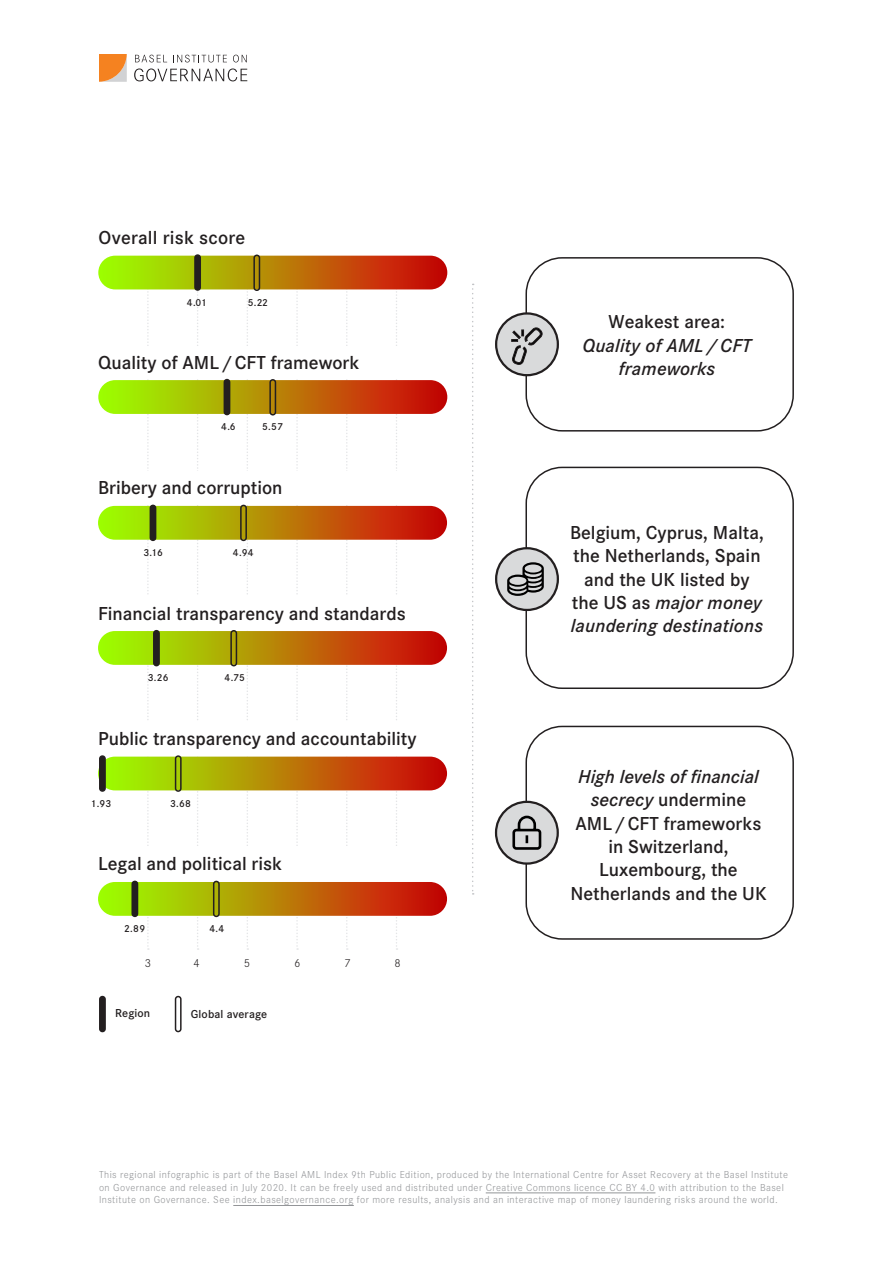
<style>
.page{position:relative;width:893px;height:1263px;background:#fff}
.page>*{position:absolute;margin:0;border:0;box-sizing:border-box;transform-origin:0 0}
.t1{font:600 19.5px/23.4px "Corporate S";color:#231f20;text-align:center}
.t2{font:italic 600 19.5px/23.4px "Corporate S";letter-spacing:.01em;color:#231f20;text-align:center}
.t3{font:600 12px "Corporate S";letter-spacing:.01em;color:#231f20}
.t4{font:300 12px "Corporate S";color:#231f20}
.t5{font:300 10.5px/12.6px "Corporate S";letter-spacing:.04em;color:#939598}
.t6{font:600 10.5px "Corporate S";letter-spacing:.02em;color:#231f20}
.s1{font-style:italic}
</style>
<div class="page">
<svg style="left:99px;top:54px;width:28px;height:28px"></svg>
<svg style="left:135px;top:55px;width:32px;height:7px"></svg>
<svg style="left:173px;top:55px;width:54px;height:7px"></svg>
<svg style="left:233px;top:55px;width:14px;height:7px"></svg>
<svg style="left:134px;top:68px;width:113px;height:13px"></svg>
<svg style="left:147px;top:289px;width:2px;height:661px"></svg>
<svg style="left:247px;top:289px;width:1px;height:661px"></svg>
<svg style="left:296px;top:289px;width:2px;height:661px"></svg>
<svg style="left:346px;top:289px;width:2px;height:661px"></svg>
<svg style="left:396px;top:289px;width:1px;height:661px"></svg>
<svg style="left:197px;top:291px;width:2px;height:659px"></svg>
<div style="left:525px;top:467px;width:269px;height:222px;border:2px solid #231f20;border-radius:36px"></div>
<div style="left:496px;top:548px;width:62px;height:62px;background:#d9dadb;border-radius:50%"></div>
<div style="left:495px;top:547px;width:64px;height:64px;border:2px solid #231f20;border-radius:50%"></div>
<svg style="left:507px;top:562px;width:37px;height:34px"></svg>
<div style="left:525px;top:726px;width:269px;height:214px;border:2px solid #231f20;border-radius:36px"></div>
<div style="left:496px;top:802px;width:62px;height:61px;background:#d9dadb;border-radius:50%"></div>
<div style="left:495px;top:801px;width:64px;height:64px;border:2px solid #231f20;border-radius:50%"></div>
<svg style="left:512px;top:815px;width:30px;height:35px"></svg>
<div style="left:525px;top:257px;width:269px;height:175px;border:2px solid #231f20;border-radius:36px"></div>
<div style="left:496px;top:313px;width:62px;height:62px;background:#d9dadb;border-radius:50%"></div>
<div style="left:495px;top:312px;width:64px;height:64px;border:2px solid #231f20;border-radius:50%"></div>
<svg style="left:511px;top:327px;width:32px;height:38px"></svg>
<div style="left:98px;top:256px;width:349px;height:33px;background:linear-gradient(to right,#9dff02,#cf010a);border-radius:17px"></div>
<div style="left:253px;top:255px;width:7px;height:36px;border:2px solid #231f20;border-radius:3px"></div>
<div style="left:195px;top:255px;width:5px;height:35px;background:#231f20;border-radius:3px"></div>
<div style="left:194px;top:254px;width:7px;height:37px;border:2px solid #231f20;border-radius:3px"></div>
<svg style="left:98px;top:380px;width:349px;height:34px;background:#b68407"></svg>
<div style="left:98px;top:346px;width:349px;height:33px;background:#fff"></div>
<div style="left:269px;top:379px;width:7px;height:36px;border:2px solid #231f20;border-radius:3px"></div>
<div style="left:224px;top:379px;width:6px;height:36px;border:2px solid #231f20;border-radius:3px"></div>
<div style="left:98px;top:506px;width:349px;height:34px;background:linear-gradient(to right,#9dff02,#cf020a);border-radius:17px"></div>
<div style="left:98px;top:471px;width:361px;height:34px;background:#fff"></div>
<div style="left:240px;top:505px;width:7px;height:36px;border:2px solid #231f20;border-radius:3px"></div>
<div style="left:150px;top:505px;width:6px;height:36px;border:2px solid #231f20;border-radius:3px"></div>
<div style="left:98px;top:631px;width:349px;height:34px;background:linear-gradient(to right,#9dff02,#cf010a);border-radius:17px"></div>
<div style="left:98px;top:596px;width:366px;height:34px;background:#fff"></div>
<div style="left:230px;top:630px;width:7px;height:36px;border:2px solid #231f20;border-radius:3px"></div>
<div style="left:154px;top:631px;width:5px;height:35px;background:#231f20;border-radius:3px"></div>
<div style="left:153px;top:630px;width:7px;height:36px;border:2px solid #231f20;border-radius:3px"></div>
<div style="left:98px;top:757px;width:349px;height:33px;background:linear-gradient(to right,#9dff02,#cf000a);border-radius:17px"></div>
<div style="left:98px;top:721px;width:364px;height:34px;background:#fff"></div>
<div style="left:175px;top:755px;width:7px;height:37px;border:2px solid #231f20;border-radius:3px"></div>
<div style="left:100px;top:756px;width:5px;height:35px;background:#231f20;border-radius:3px"></div>
<div style="left:99px;top:755px;width:7px;height:37px;border:2px solid #231f20;border-radius:3px"></div>
<div style="left:98px;top:882px;width:349px;height:34px;background:linear-gradient(to right,#9dff02,#cf020a);border-radius:17px"></div>
<div style="left:98px;top:846px;width:353px;height:35px;background:#fff"></div>
<div style="left:213px;top:881px;width:7px;height:36px;border:2px solid #231f20;border-radius:3px"></div>
<div style="left:132px;top:881px;width:6px;height:35px;background:#231f20;border-radius:3px"></div>
<div style="left:131px;top:881px;width:7px;height:36px;border:2px solid #231f20;border-radius:3px"></div>
<div style="left:100px;top:996px;width:5px;height:35px;background:#231f20;border-radius:3px"></div>
<div style="left:99px;top:996px;width:7px;height:36px;border:2px solid #231f20;border-radius:3px"></div>
<div style="left:175px;top:996px;width:7px;height:36px;border:2px solid #231f20;border-radius:3px"></div>
<svg style="left:472px;top:284px;width:2px;height:611px"></svg>
<hr style="left:486px;top:1192px;width:169px;height:1px;background:#939598">
<hr style="left:233px;top:1205px;width:121px;height:1px;background:#939598">
<p class="t1" style="left:99px;top:226px;width:148px">Overall risk score</p>
<p class="t6" style="left:187px;top:296px;width:21px">4.01</p>
<p class="t6" style="left:248px;top:296px;width:21px">5.22</p>
<p class="t1" style="left:98px;top:351px;width:263px">Quality of AML/CFT framework</p>
<p class="t6" style="left:221px;top:421px;width:16px">4.6</p>
<p class="t6" style="left:262px;top:421px;width:23px">5.57</p>
<p class="t1" style="left:98px;top:476px;width:186px">Bribery and corruption</p>
<p class="t6" style="left:143px;top:546px;width:21px">3.16</p>
<p class="t6" style="left:233px;top:546px;width:22px">4.94</p>
<p class="t1" style="left:98px;top:602px;width:309px">Financial transparency and standards</p>
<p class="t6" style="left:148px;top:672px;width:23px">3.26</p>
<p class="t6" style="left:225px;top:672px;width:22px">4.75</p>
<p class="t1" style="left:98px;top:727px;width:320px">Public transparency and accountability</p>
<p class="t6" style="left:91px;top:797px;width:22px">1.93</p>
<p class="t6" style="left:170px;top:797px;width:23px">3.68</p>
<p class="t1" style="left:98px;top:852px;width:186px">Legal and political risk</p>
<p class="t6" style="left:124px;top:922px;width:23px">2.89</p>
<p class="t6" style="left:209px;top:922px;width:16px">4.4</p>
<p class="t4" style="left:145px;top:956px;width:8px">3</p>
<p class="t4" style="left:194px;top:956px;width:8px">4</p>
<p class="t4" style="left:244px;top:956px;width:8px">5</p>
<p class="t4" style="left:294px;top:956px;width:8px">6</p>
<p class="t4" style="left:344px;top:956px;width:8px">7</p>
<p class="t4" style="left:394px;top:956px;width:8px">8</p>
<p class="t3" style="left:115px;top:1006px;width:37px">Region</p>
<p class="t3" style="left:191px;top:1007px;width:78px">Global average</p>
<p class="t1" style="left:609px;top:310px;width:118px">Weakest area:</p>
<p class="t2" style="left:582px;top:334px;width:170px">Quality of AML /CFT frameworks</p>
<p class="t1" style="left:570px;top:521px;width:195px">Belgium, Cyprus, Malta, the Netherlands, Spain and the UK listed by the US as <span class="s1">major money laundering destinations</span></p>
<p class="t1" style="left:570px;top:765px;width:198px"><span class="s1">High levels of financial secrecy</span> undermine<br>AML/CFT frameworks in Switzerland,<br>Luxembourg, the<br>Netherlands and the UK</p>
<p class="t5" style="left:99px;top:1168px;width:691px">This regional infographic is part of the Basel AML Index 9th Public Edition, produced by the International Centre for Asset Recovery at the Basel Institute on Governance and released in July 2020. It can be freely used and distributed under Creative Commons licence CC BY 4.0 with attribution to the Basel<br>Institute on Governance. See index.baselgovernance.org for more results, analysis and an interactive map of money laundering risks around the world.</p>
</div>
